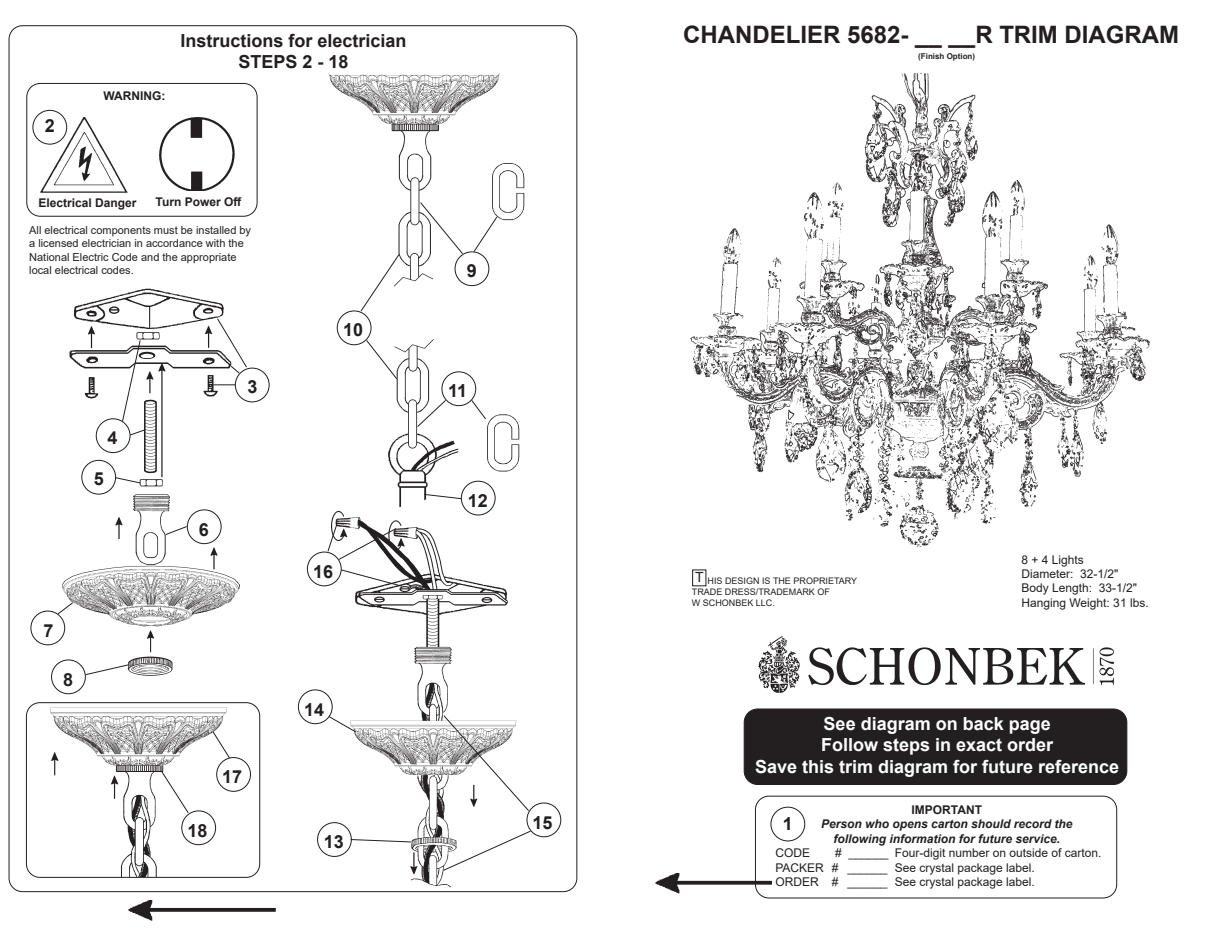
<style>
.page{position:relative;width:1224px;height:936px;background:#fff}
.page>*{position:absolute;margin:0;border:0;box-sizing:border-box;transform-origin:0 0}
.Headline{font:700 24px "Arial";color:#231f20}
.Headline-2{font:700 18px "Arial";color:#fff}
.Subhead_1{font:700 18px "Arial";color:#231f20}
.Body_text{font:700 18px "Arial";color:#231f20}
.t1{font:14px "Arial";color:#231f20}
.Body_text-2{font:12px "Arial";color:#231f20}
.Body_text-3{font:italic 700 12px "Arial";color:#231f20}
.Body_text-4{font:700 12px "Arial";color:#231f20}
.Body_text-5{font:11px/13.2px "Arial";color:#231f20}
.t2{font:9px/10.8px "Arial";color:#231f20}
.Headline-3{font:700 8px "Arial";color:#231f20}
</style>
<div class="page">
<img style="left:320px;top:523px;width:218px;height:370px">
<img style="left:328px;top:73px;width:197px;height:450px">
<img style="left:8px;top:687px;width:253px;height:189px">
<img style="left:44px;top:288px;width:209px;height:460px">
<div style="left:26px;top:83px;width:232px;height:134px;border:1px solid #231f20;border-radius:14px"></div>
<div style="left:33px;top:110px;width:34px;height:34px;border:1px solid #231f20;border-radius:50%"></div>
<img style="left:40px;top:117px;width:88px;height:75px">
<img style="left:160px;top:117px;width:98px;height:74px">
<div style="left:26px;top:702px;width:234px;height:176px;border:1px solid #231f20;border-radius:14px"></div>
<div style="left:235px;top:368px;width:34px;height:34px;border:1px solid #231f20;border-radius:50%"></div>
<div style="left:96px;top:419px;width:34px;height:34px;border:1px solid #231f20;border-radius:50%"></div>
<div style="left:82px;top:460px;width:34px;height:34px;border:1px solid #231f20;border-radius:50%"></div>
<div style="left:187px;top:510px;width:34px;height:34px;border:1px solid #231f20;border-radius:50%"></div>
<div style="left:31px;top:611px;width:34px;height:34px;border:1px solid #231f20;border-radius:50%"></div>
<svg style="left:216px;top:317px;width:32px;height:58px"></svg>
<svg style="left:213px;top:384px;width:22px;height:1px"></svg>
<svg style="left:129px;top:429px;width:17px;height:7px"></svg>
<svg style="left:114px;top:476px;width:27px;height:8px"></svg>
<svg style="left:164px;top:525px;width:24px;height:11px"></svg>
<svg style="left:57px;top:601px;width:17px;height:14px"></svg>
<svg style="left:212px;top:730px;width:19px;height:29px"></svg>
<div style="left:216px;top:757px;width:35px;height:35px;border:1px solid #231f20;border-radius:50%"></div>
<div style="left:337px;top:311px;width:34px;height:34px;border:1px solid #231f20;border-radius:50%"></div>
<div style="left:442px;top:372px;width:34px;height:34px;border:1px solid #231f20;border-radius:50%"></div>
<div style="left:455px;top:252px;width:34px;height:34px;border:1px solid #231f20;border-radius:50%"></div>
<div style="left:461px;top:481px;width:34px;height:34px;border:1px solid #231f20;border-radius:50%"></div>
<svg style="left:360px;top:253px;width:40px;height:60px"></svg>
<svg style="left:365px;top:339px;width:33px;height:41px"></svg>
<svg style="left:416px;top:399px;width:31px;height:29px"></svg>
<svg style="left:470px;top:399px;width:17px;height:21px"></svg>
<svg style="left:423px;top:493px;width:39px;height:7px"></svg>
<svg style="left:419px;top:201px;width:45px;height:54px"></svg>
<svg style="left:473px;top:216px;width:25px;height:37px"></svg>
<div style="left:527px;top:803px;width:34px;height:34px;border:1px solid #231f20;border-radius:50%"></div>
<div style="left:307px;top:552px;width:34px;height:34px;border:1px solid #231f20;border-radius:50%"></div>
<div style="left:298px;top:690px;width:34px;height:34px;border:1px solid #231f20;border-radius:50%"></div>
<div style="left:317px;top:822px;width:35px;height:35px;border:1px solid #231f20;border-radius:50%"></div>
<svg style="left:350px;top:839px;width:62px;height:4px"></svg>
<svg style="left:442px;top:830px;width:90px;height:42px"></svg>
<svg style="left:442px;top:714px;width:88px;height:98px"></svg>
<svg style="left:328px;top:715px;width:29px;height:18px"></svg>
<svg style="left:327px;top:522px;width:70px;height:39px"></svg>
<svg style="left:340px;top:569px;width:63px;height:18px"></svg>
<div style="left:182px;top:811px;width:34px;height:34px;border:1px solid #231f20;border-radius:50%"></div>
<svg style="left:160px;top:770px;width:30px;height:44px"></svg>
<div style="left:51px;top:660px;width:35px;height:34px;border:1px solid #231f20;border-radius:50%"></div>
<svg style="left:84px;top:664px;width:46px;height:12px"></svg>
<div style="left:692px;top:570px;width:14px;height:16px;border:1px solid #231f20"></div>
<div style="left:755px;top:796px;width:362px;height:102px;border:1px solid #231f20;border-radius:14px"></div>
<div style="left:744px;top:709px;width:383px;height:75px;background:#231f20;border-radius:14px"></div>
<div style="left:744px;top:708px;width:383px;height:77px;border:1px solid #231f20;border-radius:14px"></div>
<div style="left:771px;top:807px;width:34px;height:34px;border:1px solid #231f20;border-radius:50%"></div>
<svg style="left:121px;top:339px;width:20px;height:83px"></svg>
<img style="left:128px;top:900px;width:148px;height:20px">
<img style="left:656px;top:873px;width:116px;height:20px">
<img style="left:691px;top:74px;width:458px;height:472px">
<img style="left:759px;top:636px;width:354px;height:56px">
<p class="Body_text" style="left:45px;top:113px;width:12px">2</p>
<p class="Body_text-4" style="left:104px;top:87px;width:63px">WARNING:</p>
<p class="Subhead_1" style="left:180px;top:28px;width:228px">Instructions for electrician</p>
<p class="Subhead_1" style="left:238px;top:49px;width:112px">STEPS 2 - 18</p>
<p class="Body_text-4" style="left:38px;top:194px;width:100px">Electrical Danger</p>
<p class="Body_text-4" style="left:156px;top:193px;width:87px">Turn Power Off</p>
<p class="Body_text-5" style="left:29px;top:224px;width:223px">All electrical components must be installed by a licensed electrician in accordance with the National Electric Code and the appropriate local electrical codes.</p>
<p class="Body_text" style="left:108px;top:425px;width:12px">4</p>
<p class="Body_text" style="left:94px;top:466px;width:12px">5</p>
<p class="Body_text" style="left:43px;top:618px;width:12px">7</p>
<p class="Body_text" style="left:63px;top:667px;width:12px">8</p>
<p class="Body_text" style="left:248px;top:374px;width:12px">3</p>
<p class="Body_text" style="left:199px;top:517px;width:12px">6</p>
<p class="Body_text" style="left:187px;top:817px;width:22px">18</p>
<p class="Body_text" style="left:222px;top:764px;width:22px">17</p>
<p class="Body_text" style="left:343px;top:317px;width:22px">10</p>
<p class="Body_text" style="left:313px;top:559px;width:22px">16</p>
<p class="Body_text" style="left:304px;top:696px;width:22px">14</p>
<p class="Body_text" style="left:324px;top:829px;width:22px">13</p>
<p class="Body_text" style="left:467px;top:258px;width:12px">9</p>
<p class="Body_text" style="left:448px;top:378px;width:21px">11</p>
<p class="Body_text" style="left:468px;top:488px;width:22px">12</p>
<p class="Body_text" style="left:533px;top:810px;width:22px">15</p>
<p class="Headline" style="left:683px;top:18px;width:498px">CHANDELIER 5682- __ __R TRIM DIAGRAM</p>
<p class="Headline-3" style="left:918px;top:51px;width:58px">(Finish Option)</p>
<p class="t1" style="left:695px;top:567px;width:10px">T</p>
<p class="t2" style="left:692px;top:575px;width:167px;text-indent:16px">HIS DESIGN IS THE PROPRIETARY<br>TRADE DRESS/TRADEMARK OF</p>
<p class="t2" style="left:692px;top:597px;width:85px">W SCHONBEK LLC.</p>
<p class="Body_text-2" style="left:1022px;top:551px;width:64px">8 + 4 Lights</p>
<p class="Body_text-2" style="left:1022px;top:565px;width:98px">Diameter: 32-1/2"</p>
<p class="Body_text-2" style="left:1022px;top:580px;width:117px">Body Length: 33-1/2"</p>
<p class="Body_text-2" style="left:1022px;top:594px;width:129px">Hanging Weight: 31 lbs.</p>
<p class="Headline-2" style="left:824px;top:710px;width:229px">See diagram on back page</p>
<p class="Headline-2" style="left:821px;top:732px;width:234px">Follow steps in exact order</p>
<p class="Headline-2" style="left:755px;top:754px;width:366px">Save this trim diagram for future reference</p>
<p class="Body_text" style="left:783px;top:811px;width:12px">1</p>
<p class="Body_text-4" style="left:912px;top:801px;width:72px">IMPORTANT</p>
<p class="Body_text-3" style="left:821px;top:816px;width:253px">Person who opens carton should record the</p>
<p class="Body_text-3" style="left:834px;top:831px;width:228px">following information for future service.</p>
<p class="Body_text-2" style="left:775px;top:845px;width:36px">CODE</p>
<p class="Body_text-2" style="left:835px;top:845px;width:268px"># ______ Four-digit number on outside of carton.</p>
<p class="Body_text-2" style="left:775px;top:859px;width:261px">PACKER # ______ See crystal package label.</p>
<p class="Body_text-2" style="left:775px;top:874px;width:261px">ORDER # ______ See crystal package label.</p>
</div>
